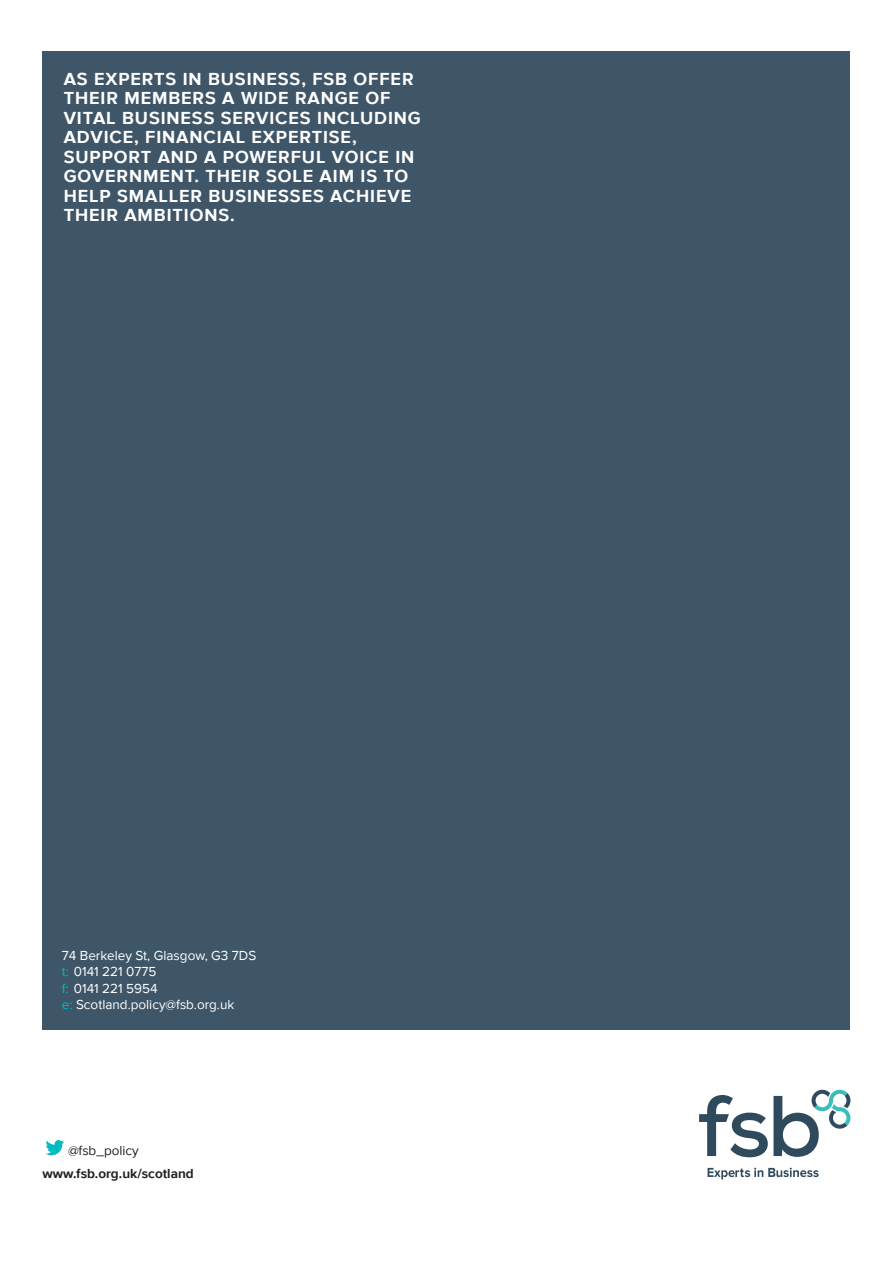
<style>
.page{position:relative;width:893px;height:1263px;background:#fff}
.page>*{position:absolute;margin:0;border:0;box-sizing:border-box;transform-origin:0 0}
.t1{font:700 18px/19.5px "Proxima Nova";letter-spacing:.05em;color:#fff}
.t2{font:13.5px/16.2px "Proxima Nova";color:#fff}
.t3{font:700 13.5px "Proxima Nova";color:#231f20}
.t4{font:13.5px "Proxima Nova";color:#231f20}
.s1{color:#00bbc0}
</style>
<div class="page">
<svg style="left:46px;top:1140px;width:18px;height:15px"></svg>
<svg style="left:707px;top:1167px;width:112px;height:12px"></svg>
<svg style="left:699px;top:1090px;width:151px;height:67px"></svg>
<div style="left:43px;top:51px;width:807px;height:978px;background:#3e5668"></div>
<p class="t1" style="left:64px;top:70px;width:351px;text-indent:183px">INESS, FSB OFFER<br>THEIR MEMBERS A WIDE RANGE OF<br>VITAL BUS</p>
<p class="t1" style="left:64px;top:70px;width:158px">AS EXPERTS IN BUS</p>
<p class="t1" style="left:64px;top:109px;width:356px;text-indent:97px">INESS SERVICES INCLUDING<br>ADVICE, FINANCIAL EXPERTISE,<br>SU PPORT AND A POWERFUL VOICE IN<br>GOVERNMENT. TH EIR SOLE AIM IS TO<br>HELP SMALLER BUS</p>
<p class="t1" style="left:247px;top:187px;width:166px">INESSES ACHIEVE</p>
<p class="t1" style="left:64px;top:206px;width:173px">THEIR AMBITIONS.</p>
<p class="t2" style="left:62px;top:948px;width:196px">74 Berkeley St, Glasgow, G3 7DS <span class="s1">t:</span> 0141 221 0775<br><span class="s1">f:</span> 0141 221 5954<br><span class="s1">e:</span> Scotland.policy@fsb.org.uk</p>
<p class="t4" style="left:68px;top:1142px;width:72px">@fsb_policy</p>
<p class="t3" style="left:43px;top:1166px;width:153px">WWW.FSB.ORG.UK/SCOTLAND</p>
</div>
